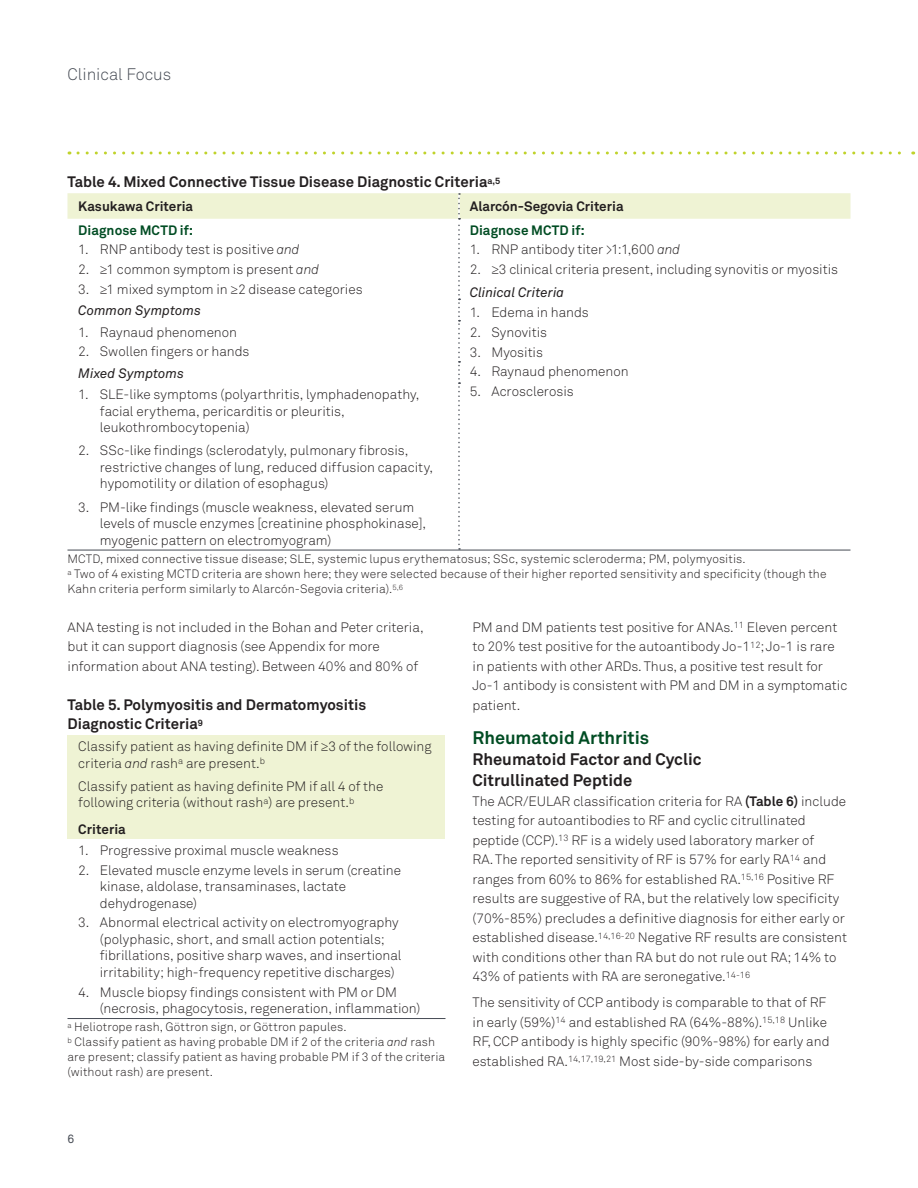
<style>
.page{position:relative;width:918px;height:1188px;background:#fff}
.page>*{position:absolute;margin:0;border:0;box-sizing:border-box;transform-origin:0 0}
.Subhead_2{font:700 18px "Akkurat Std";color:#004c23}
.Subhead_3_After_Subh{font:700 16.5px/21px "Akkurat Std";color:#231f20}
.t1{font:300 16.5px "Akkurat Std";color:#464b54}
.Table_Title{font:700 15px/19.5px "Akkurat Std";color:#231f20}
.Body_Copy{font:300 13.5px/19.5px "Akkurat Std";color:#231f20}
.Table_Content_List{font:300 13.5px/16.5px "Akkurat Std";color:#231f20}
.Table_Content{font:300 13.5px/16.5px "Akkurat Std";color:#231f20}
.Table_Subhead_level{font:italic 13.5px "Akkurat Std";color:#231f20}
.Table_Header{font:700 13.5px "Akkurat Std";color:#231f20}
.Table_Subead{font:700 13.5px "Akkurat Std";letter-spacing:.005em;color:#004c23}
.Table_Content-2{font:700 13.5px "Akkurat Std";color:#231f20}
.Chart_Table_Figure_F{font:300 12px/15px "Akkurat Std";letter-spacing:.01em;color:#231f20}
.t2{font:12px "Akkurat Std";color:#464b54}
.s1{font-style:italic}
.s2{font-family:"Helvetica"}
.s3{font-weight:700}
</style>
<div class="page">
<svg style="left:78px;top:152px;width:836px;height:2px"></svg>
<hr style="left:68px;top:550px;width:391px;height:1px;background:#464b54">
<hr style="left:459px;top:550px;width:391px;height:1px;background:#464b54">
<svg style="left:68px;top:193px;width:782px;height:357px"></svg>
<div style="left:68px;top:735px;width:378px;height:104px;background:#eff3d4"></div>
<hr style="left:68px;top:1018px;width:378px;height:1px;background:#464b54">
<p class="t1" style="left:68px;top:65px;width:105px">Clinical Focus</p>
<p class="Table_Title" style="left:68px;top:172px;width:434px">Table 4. Mixed Connective Tissue Disease Diagnostic Criteria<sup>a,5</sup></p>
<p class="Table_Header" style="left:78px;top:197px;width:116px">Kasukawa Criteria</p>
<p class="Table_Header" style="left:470px;top:197px;width:155px">Alarcón-Segovia Criteria</p>
<p class="Table_Subead" style="left:78px;top:222px;width:116px">Diagnose MCTD if:</p>
<p class="Table_Content_List" style="left:78px;top:241px;width:223px">1. RNP antibody test is positive <span class="s1">and</span></p>
<p class="Table_Content_List" style="left:78px;top:261px;width:242px">2. <span class="s2">≥</span>1 common symptom is present <span class="s1">and</span></p>
<p class="Table_Content_List" style="left:78px;top:281px;width:286px">3. <span class="s2">≥</span>1 mixed symptom in <span class="s2">≥</span>2 disease categories</p>
<p class="Table_Subead" style="left:470px;top:222px;width:116px">Diagnose MCTD if:</p>
<p class="Table_Content_List" style="left:470px;top:241px;width:212px">1. RNP antibody titer &gt;1:1,600 <span class="s1">and</span></p>
<p class="Table_Content_List" style="left:470px;top:261px;width:370px">2. <span class="s2">≥</span>3 clinical criteria present, including synovitis or myositis</p>
<p class="Table_Subhead_level" style="left:470px;top:285px;width:96px">Clinical Criteria</p>
<p class="Table_Content_List" style="left:470px;top:304px;width:120px">1. Edema in hands</p>
<p class="Table_Content_List" style="left:470px;top:324px;width:79px">2. Synovitis</p>
<p class="Table_Content_List" style="left:470px;top:344px;width:75px">3. Myositis</p>
<p class="Table_Content_List" style="left:470px;top:363px;width:160px">4. Raynaud phenomenon</p>
<p class="Table_Content_List" style="left:470px;top:383px;width:105px">5. Acrosclerosis</p>
<p class="Table_Subhead_level" style="left:78px;top:303px;width:124px">Common Symptoms</p>
<p class="Table_Content_List" style="left:78px;top:324px;width:160px">1. Raynaud phenomenon</p>
<p class="Table_Content_List" style="left:78px;top:343px;width:173px">2. Swollen fingers or hands</p>
<p class="Table_Subhead_level" style="left:78px;top:365px;width:107px">Mixed Symptoms</p>
<p class="Table_Content" style="left:100px;top:386px;width:321px;text-indent:-22px">1. SLE-like symptoms (polyarthritis, lymphadenopathy, facial erythema, pericarditis or pleuritis, leukothrombocytopenia)</p>
<p class="Table_Content" style="left:100px;top:442px;width:335px;text-indent:-22px">2. SSc-like findings (sclerodatyly, pulmonary fibrosis, restrictive changes of lung, reduced diffusion capacity, hypomotility or dilation of esophagus)</p>
<p class="Table_Content" style="left:100px;top:499px;width:328px;text-indent:-22px">3. PM-like findings (muscle weakness, elevated serum levels of muscle enzymes [creatinine phosphokinase], myogenic pattern on electromyogram)</p>
<p class="Chart_Table_Figure_F" style="left:68px;top:551px;width:680px">MCTD, mixed connective tissue disease; SLE, systemic lupus erythematosus; SSc, systemic scleroderma; PM, polymyositis.</p>
<p class="Chart_Table_Figure_F" style="left:68px;top:566px;width:761px"><sup>a</sup> Two of 4 existing MCTD criteria are shown here; they were selected because of their higher reported sensitivity and specificity (though the<br>Kahn criteria perform similarly to Alarcón-Segovia criteria).<sup>5,6</sup></p>
<p class="Body_Copy" style="left:68px;top:617px;width:358px">ANA testing is not included in the Bohan and Peter criteria, but it can support diagnosis (see Appendix for more information about ANA testing). Between 40% and 80% of</p>
<p class="Body_Copy" style="left:472px;top:617px;width:376px">PM and DM patients test positive for ANAs.<sup>11</sup> Eleven percent to 20% test positive for the autoantibody Jo-1<sup>12</sup>; Jo-1 is rare in patients with other ARDs. Thus, a positive test result for Jo-1 antibody is consistent with PM and DM in a symptomatic patient.</p>
<p class="Subhead_2" style="left:472px;top:727px;width:178px">Rheumatoid Arthritis</p>
<p class="Subhead_3_After_Subh" style="left:472px;top:749px;width:231px">Rheumatoid Factor and Cyclic<br>Citrullinated Peptide</p>
<p class="Body_Copy" style="left:472px;top:791px;width:376px">The ACR/EULAR classification criteria for RA <span class="s3">(Table 6)</span> include testing for autoantibodies to RF and cyclic citrullinated peptide (CCP).<sup>13</sup> RF is a widely used laboratory marker of<br>RA. The reported sensitivity of RF is 57% for early RA<sup>14</sup> and ranges from 60% to 86% for established RA.<sup>15,16</sup> Positive RF results are suggestive of RA, but the relatively low specificity (70%-85%) precludes a definitive diagnosis for either early or established disease.<sup>14,16-20</sup> Negative RF results are consistent with conditions other than RA but do not rule out RA; 14% to 43% of patients with RA are seronegative.<sup>14-16</sup></p>
<p class="Body_Copy" style="left:472px;top:993px;width:359px">The sensitivity of CCP antibody is comparable to that of RF in early (59%)<sup>14</sup> and established RA (64%-88%).<sup>15,18</sup> Unlike RF, CCP antibody is highly specific (90%-98%) for early and established RA.<sup>14,17,19,21</sup> Most side-by-side comparisons</p>
<p class="Table_Title" style="left:68px;top:694px;width:300px">Table 5. Polymyositis and Dermatomyositis<br>Diagnostic Criteria<sup>9</sup></p>
<p class="Table_Content" style="left:78px;top:738px;width:355px">Classify patient as having definite DM if <span class="s2">≥</span>3 of the following criteria <span class="s1">and</span> rash<sup>a</sup> are present.<sup>b</sup></p>
<p class="Table_Content" style="left:78px;top:778px;width:307px">Classify patient as having definite PM if all 4 of the following criteria (without rash<sup>a</sup>) are present.<sup>b</sup></p>
<p class="Table_Content-2" style="left:78px;top:820px;width:49px">Criteria</p>
<p class="Table_Content_List" style="left:78px;top:842px;width:262px">1. Progressive proximal muscle weakness</p>
<p class="Table_Content_List" style="left:100px;top:862px;width:303px;text-indent:-22px">2. Elevated muscle enzyme levels in serum (creatine kinase, aldolase, transaminases, lactate dehydrogenase)</p>
<p class="Table_Content_List" style="left:100px;top:914px;width:303px;text-indent:-22px">3. Abnormal electrical activity on electromyography (polyphasic, short, and small action potentials; fibrillations, positive sharp waves, and insertional irritability; high-frequency repetitive discharges)</p>
<p class="Table_Content_List" style="left:100px;top:984px;width:322px;text-indent:-22px">4. Muscle biopsy findings consistent with PM or DM (necrosis, phagocytosis, regeneration, inflammation)</p>
<p class="Chart_Table_Figure_F" style="left:68px;top:1019px;width:281px"><sup>a</sup> Heliotrope rash, Göttron sign, or Göttron papules.</p>
<p class="Chart_Table_Figure_F" style="left:68px;top:1034px;width:379px"><sup>b</sup> Classify patient as having probable DM if 2 of the criteria <span class="s1">and</span> rash are present; classify patient as having probable PM if 3 of the criteria (without rash) are present.</p>
<p class="t2" style="left:68px;top:1132px;width:8px">6</p>
</div>
